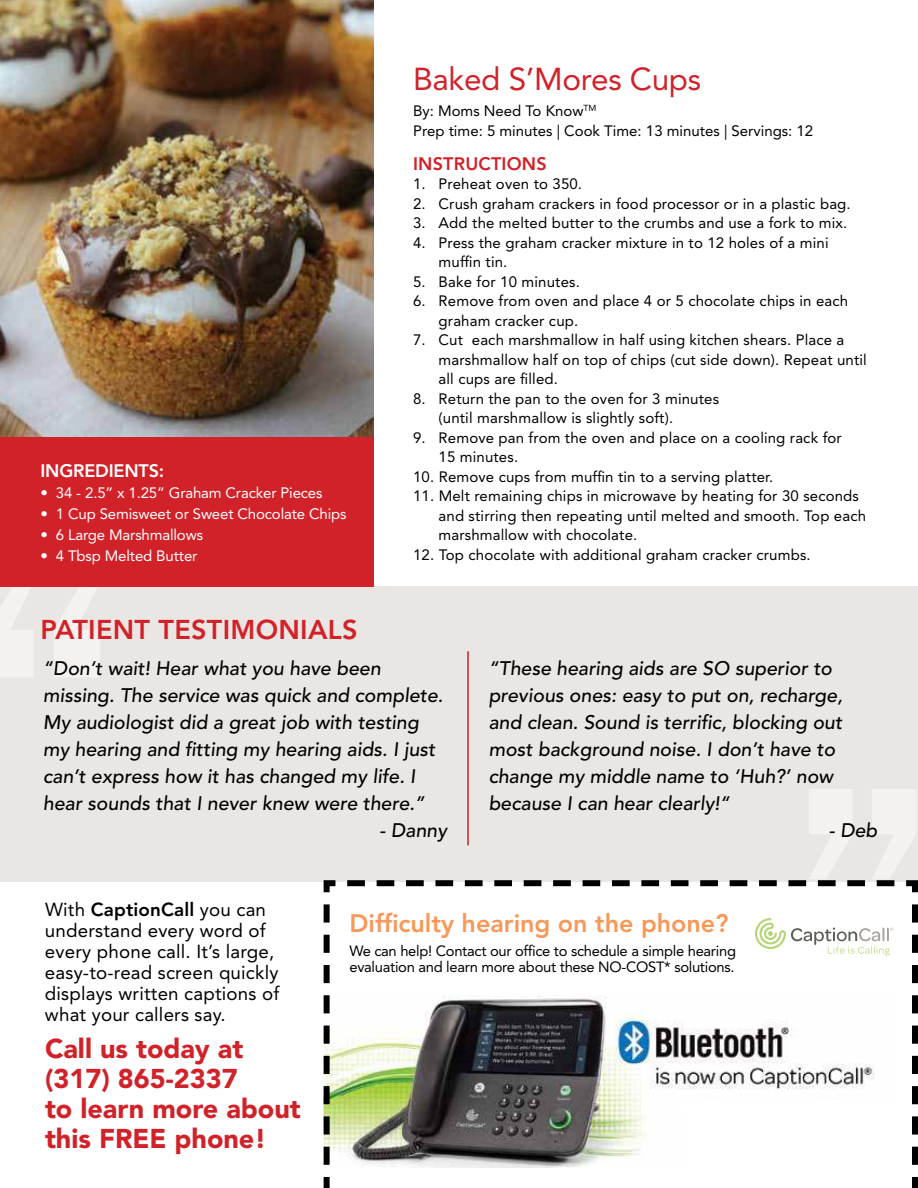
<style>
.page{position:relative;width:918px;height:1188px;background:#fff}
.page>*{position:absolute;margin:0;border:0;box-sizing:border-box;transform-origin:0 0}
.t1{font:31.5px "Avenir LT Std";letter-spacing:-.01em;color:#d12229}
.t2{font:900 27px/30px "Avenir LT Std";color:#d12229}
.t3{font:800 27px "Avenir LT Std";letter-spacing:.01em;color:#d12229}
.t4{font:800 25.05px "Avenir LT Std";color:#f79859}
.t5{font:500 19.5px/27px "Avenir LT Std";color:#000}
.t6{font:18.75px/21px "Avenir LT Std";letter-spacing:.01em;color:#000}
.t7{font:800 18px "Avenir LT Std";letter-spacing:-.01em;color:#fff}
.t8{font:800 18px "Avenir LT Std";letter-spacing:.01em;color:#d12229}
.t9{font:15px/19.5px "Avenir LT Std";letter-spacing:.01em;color:#000}
.t10{font:15px "Avenir LT Std";letter-spacing:-.01em;color:#fff}
.t11{font:14.7px/16.2px "Avenir LT Std";letter-spacing:-.02em;color:#000}
.s1{font-weight:800}
</style>
<div class="page">
<div style="left:0;top:586px;width:918px;height:296px;background:#e9e6e3"></div>
<svg style="left:0;top:586px;width:100px;height:91px"></svg>
<div style="left:0;top:107px;width:373px;height:479px;background:#d12229"></div>
<hr style="left:917px;top:845px;width:1px;height:34px;background:#d12229">
<img style="left:0;top:0;width:373px;height:436px">
<svg style="left:467px;top:789px;width:449px;height:88px"></svg>
<svg style="left:323px;top:877px;width:595px;height:311px"></svg>
<hr style="left:467px;top:651px;width:2px;height:194px;background:#d12229">
<p class="t7" style="left:40px;top:463px;width:125px">INGREDIENTS:</p>
<p class="t10" style="left:40px;top:486px;width:284px">• 34 - 2.5” x 1.25” Graham Cracker Pieces</p>
<p class="t10" style="left:40px;top:507px;width:308px">• 1 Cup Semisweet or Sweet Chocolate Chips</p>
<p class="t10" style="left:40px;top:528px;width:164px">• 6 Large Marshmallows</p>
<p class="t10" style="left:40px;top:549px;width:159px">• 4 Tbsp Melted Butter</p>
<h2 class="t3" style="left:40px;top:619px;width:319px">PATIENT TESTIMONIALS</h2>
<h1 class="t1" style="left:413px;top:65px;width:290px">Baked S’Mores Cups</h1>
<p class="t9" style="left:413px;top:102px;width:402px">By: Moms Need To Know<sup>TM<br></sup>Prep time: 5 minutes | Cook Time: 13 minutes | Servings: 12</p>
<p class="t8" style="left:413px;top:156px;width:135px">INSTRUCTIONS</p>
<p class="t9" style="left:413px;top:175px;width:171px">1. Preheat oven to 350.</p>
<p class="t9" style="left:413px;top:195px;width:439px">2. Crush graham crackers in food processor or in a plastic bag.</p>
<p class="t9" style="left:413px;top:214px;width:436px">3. Add the melted butter to the crumbs and use a fork to mix.</p>
<p class="t9" style="left:439px;top:234px;width:392px;text-indent:-26px">4. Press the graham cracker mixture in to 12 holes of a mini muffin tin.</p>
<p class="t9" style="left:413px;top:273px;width:168px">5. Bake for 10 minutes.</p>
<p class="t9" style="left:439px;top:292px;width:411px;text-indent:-26px">6. Remove from oven and place 4 or 5 chocolate chips in each graham cracker cup.</p>
<p class="t9" style="left:439px;top:331px;width:430px;text-indent:-26px">7. Cut each marshmallow in half using kitchen shears. Place a marshmallow half on top of chips (cut side down). Repeat until all cups are filled.</p>
<p class="t9" style="left:439px;top:390px;width:282px;text-indent:-26px">8. Return the pan to the oven for 3 minutes (until marshmallow is slightly soft).</p>
<p class="t9" style="left:439px;top:429px;width:405px;text-indent:-26px">9. Remove pan from the oven and place on a cooling rack for<br>15 minutes.</p>
<p class="t9" style="left:413px;top:468px;width:362px">10. Remove cups from muffin tin to a serving platter.</p>
<p class="t9" style="left:439px;top:487px;width:429px;text-indent:-26px">11. Melt remaining chips in microwave by heating for 30 seconds and stirring then repeating until melted and smooth. Top each marshmallow with chocolate.</p>
<p class="t9" style="left:413px;top:546px;width:399px">12. Top chocolate with additional graham cracker crumbs.</p>
<p class="t5" style="left:43px;top:657px;width:404px">“Don’t wait! Hear what you have been missing. The service was quick and complete.<br>My audiologist did a great job with testing my hearing and fitting my hearing aids. I just can’t express how it has changed my life. I hear sounds that I never knew were there.”</p>
<h3 class="t5" style="left:380px;top:819px;width:71px">- Danny</h3>
<h3 class="t5" style="left:489px;top:657px;width:358px">“These hearing aids are SO superior to previous ones: easy to put on, recharge, and clean. Sound is terrific, blocking out most background noise. I don’t have to change my middle name to ‘Huh?’ now because I can hear clearly!“</h3>
<h3 class="t5" style="left:829px;top:819px;width:52px">- Deb</h3>
<p class="t6" style="left:45px;top:901px;width:236px">With <span class="s1">CaptionCall</span> you can understand every word of every phone call. It’s large, easy-to-read screen quickly displays written captions of what your callers say.</p>
<h2 class="t2" style="left:45px;top:1036px;width:257px">Call us today at (317) 865-2337<br>to learn more about this FREE phone!</h2>
<h3 class="t4" style="left:350px;top:913px;width:380px">Difficulty hearing on the phone?</h3>
<p class="t11" style="left:350px;top:944px;width:388px">We can help! Contact our office to schedule a simple hearing evaluation and learn more about these NO-COST* solutions.</p>
</div>
